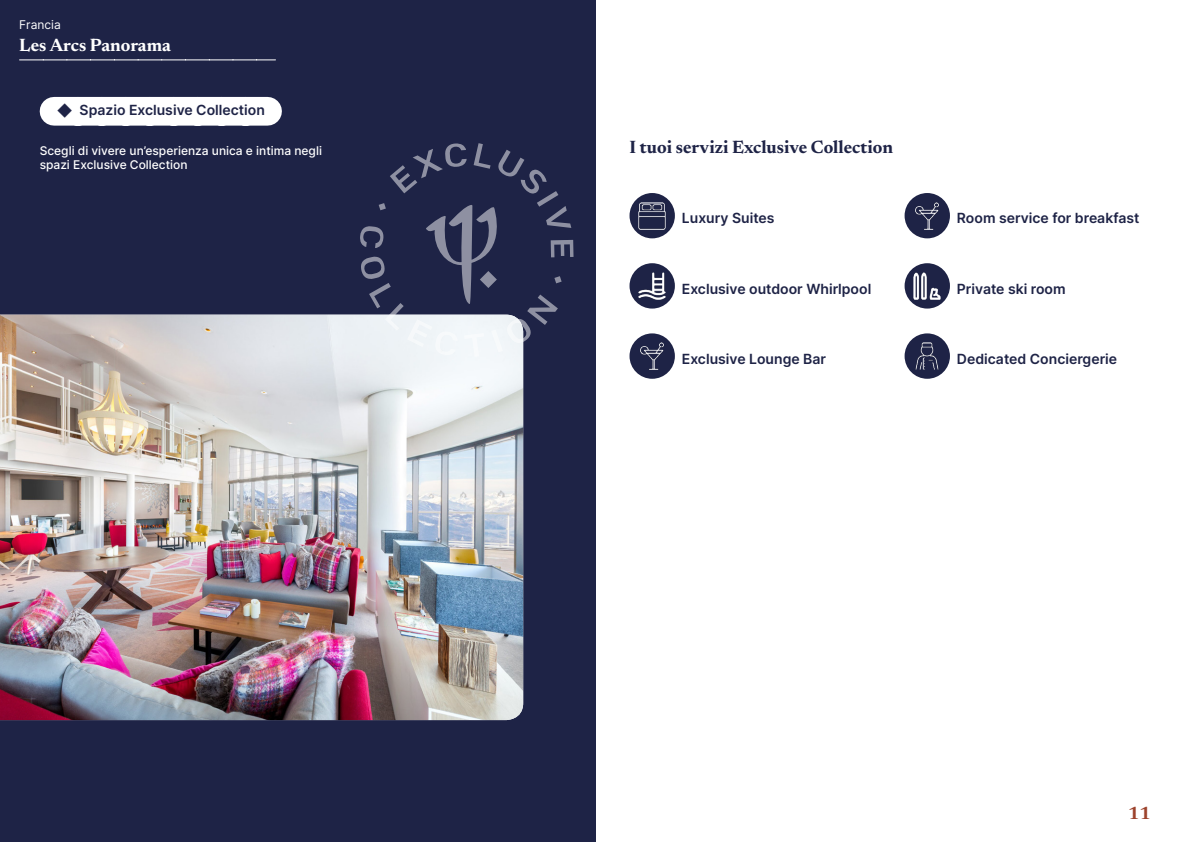
<style>
.page{position:relative;width:1191px;height:842px;background:#fff}
.page>*{position:absolute;margin:0;border:0;box-sizing:border-box;transform-origin:0 0}
.t1{font:700 18px "Newsreader 24 pt";color:#1e2346}
.t2{font:700 18px "Newsreader 24 pt";color:#fff}
.t3{font:700 18px "Newsreader 24 pt";color:#9d432c}
.t4{font:600 14px "Inter";color:#1e2346}
.t5{font:500 12px/14.4px "Inter";color:#fff}
.t6{font:12px "Inter";color:#fff}
.s1{font-size:15px}
</style>
<div class="page">
<div style="left:0;top:0;width:595px;height:842px;background:#1e2346"></div>
<img style="left:0;top:315px;width:523px;height:405px">
<svg style="left:20px;top:60px;width:255px;height:1px"></svg>
<div style="left:54px;top:97px;width:213px;height:29px;background:#fff"></div>
<svg style="left:360px;top:143px;width:213px;height:214px"></svg>
<div style="left:629px;top:193px;width:46px;height:45px;background:#1e2346;border-radius:50%"></div>
<img style="left:636px;top:199px;width:32px;height:33px">
<div style="left:629px;top:263px;width:46px;height:46px;background:#1e2346;border-radius:50%"></div>
<img style="left:636px;top:269px;width:32px;height:33px">
<div style="left:629px;top:333px;width:46px;height:46px;background:#1e2346;border-radius:50%"></div>
<img style="left:636px;top:340px;width:32px;height:33px">
<div style="left:904px;top:193px;width:46px;height:45px;background:#1e2346;border-radius:50%"></div>
<img style="left:910px;top:199px;width:33px;height:33px">
<div style="left:904px;top:263px;width:46px;height:46px;background:#1e2346;border-radius:50%"></div>
<img style="left:910px;top:269px;width:33px;height:33px">
<div style="left:904px;top:333px;width:46px;height:46px;background:#1e2346;border-radius:50%"></div>
<img style="left:910px;top:340px;width:33px;height:33px">
<p class="t6" style="left:19px;top:15px;width:43px">Francia</p>
<p class="t2" style="left:19px;top:32px;width:153px">Les Arcs Panorama</p>
<p class="t4" style="left:57px;top:100px;width:210px"><span class="s1">◆</span> Spazio Exclusive Collection</p>
<p class="t5" style="left:40px;top:143px;width:284px">Scegli di vivere un’esperienza unica e intima negli spazi Exclusive Collection</p>
<p class="t1" style="left:629px;top:134px;width:265px">I tuoi servizi Exclusive Collection</p>
<p class="t4" style="left:682px;top:208px;width:94px">Luxury Suites</p>
<p class="t4" style="left:682px;top:278px;width:191px">Exclusive outdoor Whirlpool</p>
<p class="t4" style="left:682px;top:349px;width:146px">Exclusive Lounge Bar</p>
<p class="t4" style="left:957px;top:208px;width:184px">Room service for breakfast</p>
<p class="t4" style="left:957px;top:278px;width:110px">Private ski room</p>
<p class="t4" style="left:957px;top:349px;width:162px">Dedicated Conciergerie</p>
<p class="t3" style="left:1128px;top:800px;width:24px">11</p>
</div>
